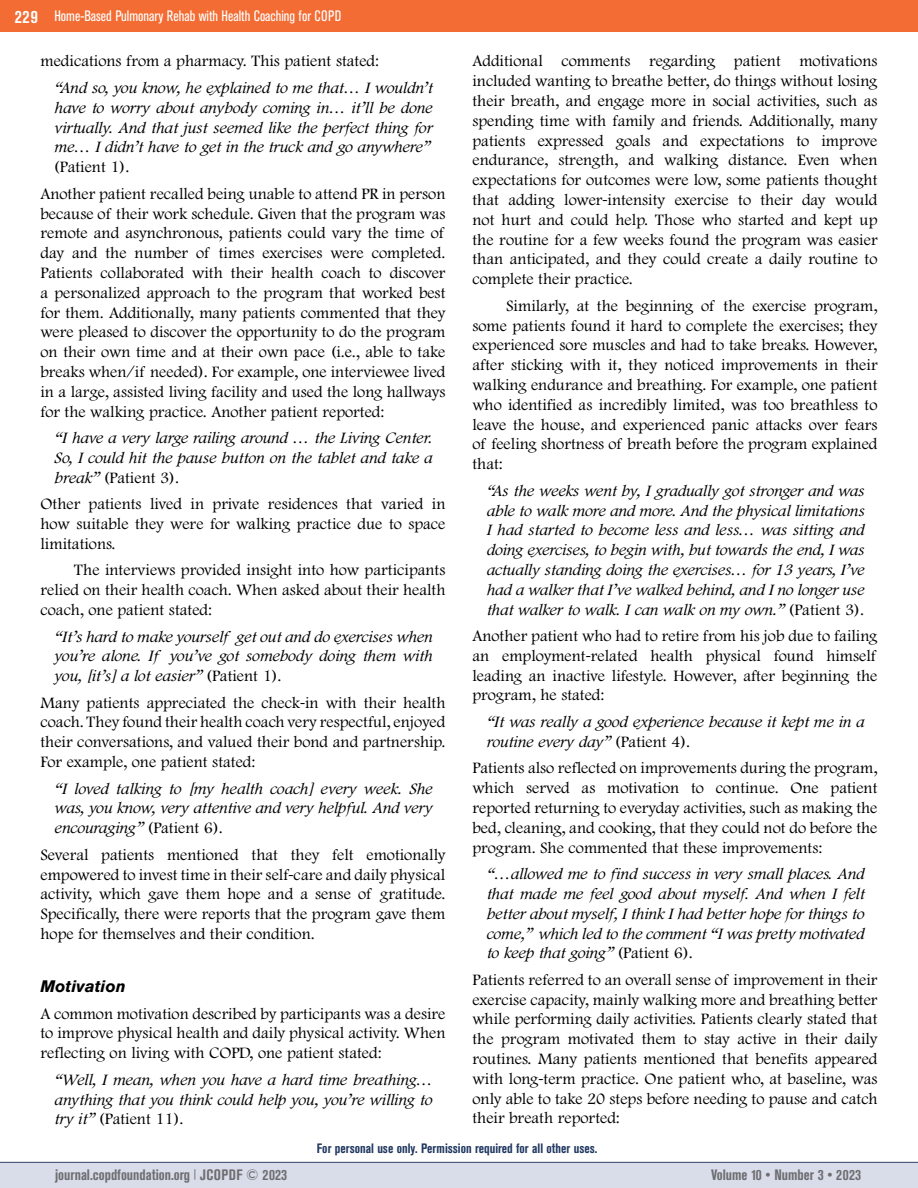
<style>
.page{position:relative;width:918px;height:1188px;background:#fff}
.page>*{position:absolute;margin:0;border:0;box-sizing:border-box;transform-origin:0 0}
.t1{font:300 16.5px/19.8px "Footlight MT Pro";color:#000;text-align:justify}
.t2{font:italic 300 16.5px/19.8px "Footlight MT Pro";color:#000;text-align:justify}
.t3{font:italic 700 16.5px "Akzidenz Grotesk BQ";color:#000}
.t4{font:700 condensed 15px "Akzidenz Grotesk BE";color:#6d6e71}
.t5{font:condensed 15px "Akzidenz Grotesk BE";color:#fff}
.t6{font:700 condensed 13.5px "Akzidenz Grotesk BE";color:#213861}
.s1{font-weight:700;font-size:18px}
.s2{font-style:normal}
.s3{font-family:"Myriad Pro";font-weight:400}
</style>
<div class="page">
<div style="left:0;top:1162px;width:918px;height:26px;background:#d9dce9"></div>
<div style="left:0;top:0;width:918px;height:32px;background:#f36c33"></div>
<hr style="left:0;top:1162px;width:918px;height:1px;background:#34416b">
<p class="t5" style="left:15px;top:8px;width:328px"><span class="s1">229</span> Home-Based Pulmonary Rehab with Health Coaching for COPD</p>
<p class="t1" style="left:40px;top:52px;width:340px">medications from a pharmacy. This patient stated:</p>
<p class="t2" style="left:54px;top:78px;width:380px">“And so, you know, he explained to me that… I wouldn’t have to worry about anybody coming in… it’ll be done virtually. And that just seemed like the perfect thing for me… I didn’t have to get in the truck and go anywhere”</p>
<p class="t1" style="left:40px;top:154px;width:407px;line-height:26.5px;text-indent:13px">(Patient 1).<br>Another patient recalled being unable to attend PR in person</p>
<p class="t1" style="left:40px;top:204px;width:407px">because of their work schedule. Given that the program was remote and asynchronous, patients could vary the time of day and the number of times exercises were completed.<br>Patients collaborated with their health coach to discover a personalized approach to the program that worked best for them. Additionally, many patients commented that they were pleased to discover the opportunity to do the program on their own time and at their own pace (i.e., able to take breaks when/if needed). For example, one interviewee lived in a large, assisted living facility and used the long hallways for the walking practice. Another patient reported:</p>
<p class="t2" style="left:54px;top:428px;width:380px">“I have a very large railing around … the Living Center.<br>So, I could hit the pause button on the tablet and take a break” <span class="s2">(Patient 3).</span></p>
<p class="t1" style="left:40px;top:495px;width:407px">Other patients lived in private residences that varied in how suitable they were for walking practice due to space limitations.</p>
<p class="t1" style="left:40px;top:561px;width:407px;text-indent:34px">The interviews provided insight into how participants relied on their health coach. When asked about their health coach, one patient stated:</p>
<p class="t2" style="left:54px;top:627px;width:380px">“It’s hard to make yourself get out and do exercises when you’re alone. If you’ve got somebody doing them with you, [it’s] a lot easier” <span class="s2">(Patient 1).</span></p>
<p class="t1" style="left:40px;top:693px;width:407px">Many patients appreciated the check<span class="s3">-</span>in with their health coach. They found their health coach very respectful, enjoyed their conversations, and valued their bond and partnership.<br>For example, one patient stated:</p>
<p class="t2" style="left:54px;top:779px;width:380px">“I loved talking to [my health coach] every week. She was, you know, very attentive and very helpful. And very encouraging” <span class="s2">(Patient 6).</span></p>
<p class="t1" style="left:40px;top:845px;width:407px">Several patients mentioned that they felt emotionally empowered to invest time in their self<span class="s3">-</span>care and daily physical activity, which gave them hope and a sense of gratitude.<br>Specifically, there were reports that the program gave them hope for themselves and their condition.</p>
<p class="t3" style="left:40px;top:976px;width:87px">Motivation</p>
<p class="t1" style="left:40px;top:1004px;width:407px">A common motivation described by participants was a desire to improve physical health and daily physical activity. When reflecting on living with COPD, one patient stated:</p>
<p class="t2" style="left:54px;top:1070px;width:380px">“Well, I mean, when you have a hard time breathing… anything that you think could help you, you’re willing to try it” <span class="s2">(Patient 11).</span></p>
<p class="t1" style="left:473px;top:52px;width:407px">Additional comments regarding patient motivations included wanting to breathe better, do things without losing their breath, and engage more in social activities, such as spending time with family and friends. Additionally, many patients expressed goals and expectations to improve endurance, strength, and walking distance. Even when expectations for outcomes were low, some patients thought that adding lower<span class="s3">-</span>intensity exercise to their day would not hurt and could help. Those who started and kept up the routine for a few weeks found the program was easier than anticipated, and they could create a daily routine to complete their practice.</p>
<p class="t1" style="left:473px;top:296px;width:407px;text-indent:34px">Similarly, at the beginning of the exercise program, some patients found it hard to complete the exercises; they experienced sore muscles and had to take breaks. However, after sticking with it, they noticed improvements in their walking endurance and breathing. For example, one patient who identified as incredibly limited, was too breathless to leave the house, and experienced panic attacks over fears of feeling shortness of breath before the program explained that:</p>
<p class="t2" style="left:486px;top:481px;width:380px">“As the weeks went by, I gradually got stronger and was able to walk more and more. And the physical limitations I had started to become less and less… was sitting and doing exercises, to begin with, but towards the end, I was actually standing doing the exercises… for 13 years, I’ve had a walker that I’ve walked behind, and I no longer use that walker to walk. I can walk on my own.” <span class="s2">(Patient 3).</span></p>
<p class="t1" style="left:473px;top:626px;width:407px">Another patient who had to retire from his job due to failing an employment<span class="s3">-</span>related health physical found himself leading an inactive lifestyle. However, after beginning the program, he stated:</p>
<p class="t2" style="left:486px;top:712px;width:379px">“It was really a good experience because it kept me in a routine every day” <span class="s2">(Patient 4).</span></p>
<p class="t1" style="left:473px;top:759px;width:407px">Patients also reflected on improvements during the program, which served as motivation to continue. One patient reported returning to everyday activities, such as making the bed, cleaning, and cooking, that they could not do before the program. She commented that these improvements:</p>
<p class="t2" style="left:486px;top:864px;width:380px">“…allowed me to find success in very small places. And that made me feel good about myself. And when I felt better about myself, I think I had better hope for things to come,” which led to the comment “I was pretty motivated to keep that going” <span class="s2">(Patient 6).</span></p>
<p class="t1" style="left:473px;top:970px;width:407px">Patients referred to an overall sense of improvement in their exercise capacity, mainly walking more and breathing better while performing daily activities. Patients clearly stated that the program motivated them to stay active in their daily routines. Many patients mentioned that benefits appeared with long<span class="s3">-</span>term practice. One patient who, at baseline, was only able to take 20 steps before needing to pause and catch their breath reported:</p>
<p class="t6" style="left:317px;top:1141px;width:282px">For personal use only. Permission required for all other uses.</p>
<p class="t4" style="left:55px;top:1166px;width:234px">journal.copdfoundation.org <sup>|</sup> JCOPDF © 2023</p>
<p class="t4" style="left:711px;top:1166px;width:151px">Volume 10 • Number 3 • 2023</p>
</div>
